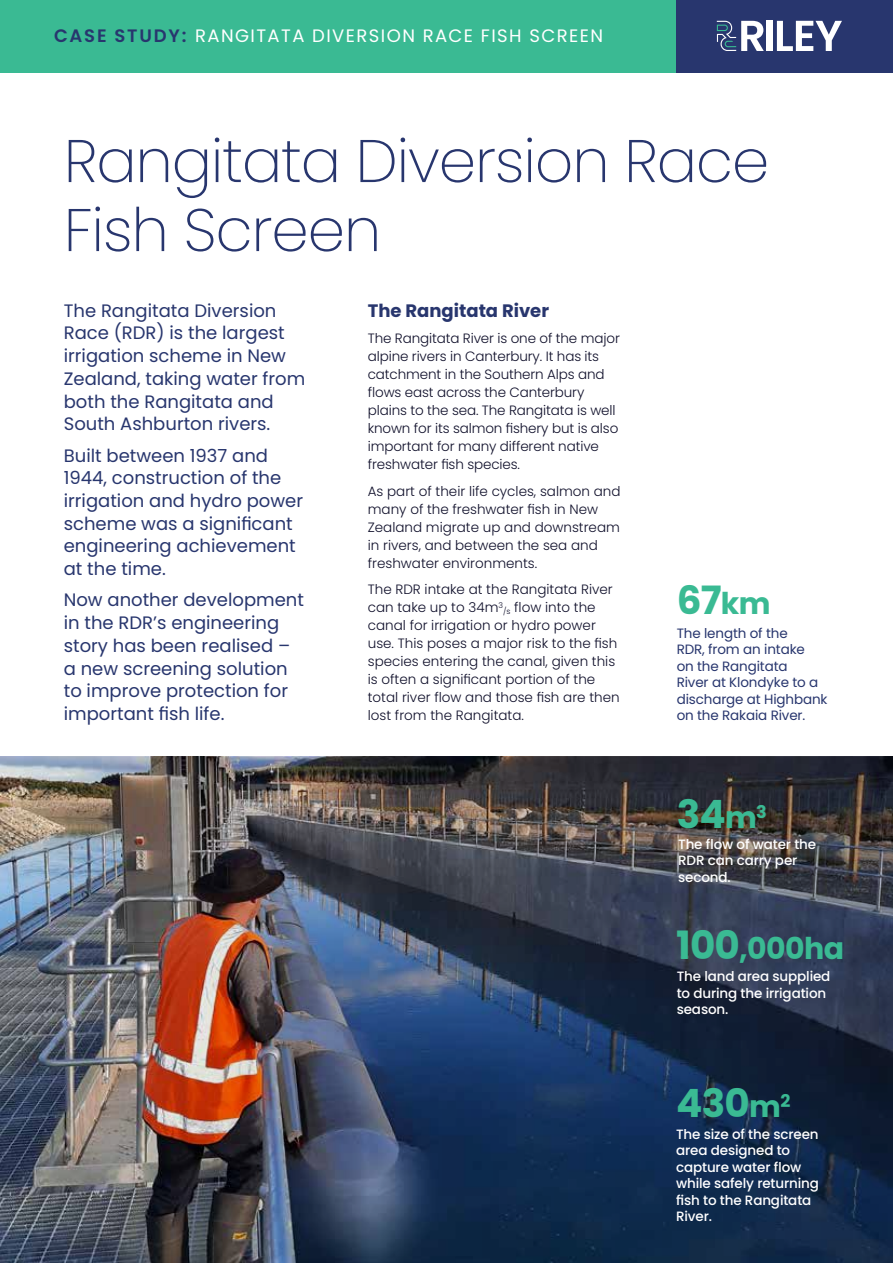
<style>
.page{position:relative;width:893px;height:1263px;background:#fff}
.page>*{position:absolute;margin:0;border:0;box-sizing:border-box;transform-origin:0 0}
.t1{font:200 60px/69px "Poppins";letter-spacing:-.02em;color:#28366e}
.t2{font:700 39px "Poppins";letter-spacing:-.02em;color:#3aba93}
.t3{font:700 30px "Poppins";letter-spacing:-.02em;color:#3aba93}
.t4{font:18px/22.8px "Poppins";color:#28366e}
.t5{font:18px "Poppins";letter-spacing:.08em;color:#fff}
.t6{font:700 18px "Poppins";color:#28366e}
.t7{font:300 13.5px/18px "Poppins";color:#10102b}
.t8{font:500 13.5px/16.5px "Poppins";letter-spacing:-.01em;color:#fff}
.t9{font:13.5px/16.5px "Poppins";letter-spacing:-.01em;color:#28366e}
.s1{font-weight:600;color:#28366e}
.s2{font-size:30px}
.s3{font-size:39px}
</style>
<div class="page">
<div style="left:0;top:0;width:676px;height:72px;background:#3aba93"></div>
<div style="left:676px;top:0;width:217px;height:72px;background:#28366e"></div>
<svg style="left:717px;top:21px;width:47px;height:30px"></svg>
<div style="left:767px;top:21px;width:6px;height:30px;background:#fff"></div>
<svg style="left:777px;top:21px;width:65px;height:30px"></svg>
<img style="left:0;top:757px;width:893px;height:506px">
<h3 class="t5" style="left:54px;top:25px;width:551px"><span class="s1">CASE STUDY:</span> RANGITATA DIVERSION RACE FISH SCREEN</h3>
<h1 class="t1" style="left:64px;top:127px;width:707px">Rangitata Diversion Race<br>Fish Screen</h1>
<h3 class="t4" style="left:64px;top:299px;width:243px">The Rangitata Diversion<br>Race (RDR) is the largest irrigation scheme in New<br>Zealand, taking water from both the Rangitata and<br>South Ashburton rivers.</h3>
<h3 class="t4" style="left:64px;top:444px;width:241px">Built between 1937 and<br>1944, construction of the irrigation and hydro power scheme was a significant engineering achievement at the time.</h3>
<h3 class="t4" style="left:64px;top:589px;width:242px">Now another development in the RDR’s engineering story has been realised – a new screening solution to improve protection for important fish life.</h3>
<h3 class="t6" style="left:368px;top:300px;width:183px">The Rangitata River</h3>
<p class="t7" style="left:368px;top:329px;width:254px">The Rangitata River is one of the major alpine rivers in Canterbury. It has its catchment in the Southern Alps and flows east across the Canterbury plains to the sea. The Rangitata is well known for its salmon fishery but is also important for many different native freshwater fish species.</p>
<p class="t7" style="left:368px;top:482px;width:254px">As part of their life cycles, salmon and many of the freshwater fish in New Zealand migrate up and downstream in rivers, and between the sea and freshwater environments.</p>
<p class="t7" style="left:368px;top:580px;width:253px">The RDR intake at the Rangitata River can take up to 34m<sup>3</sup><sub>/s</sub> flow into the canal for irrigation or hydro power use. This poses a major risk to the fish species entering the canal, given this is often a significant portion of the total river flow and those fish are then lost from the Rangitata.</p>
<h2 class="t2" style="left:677px;top:578px;width:95px">67<span class="s2">km</span></h2>
<p class="t9" style="left:677px;top:625px;width:152px">The length of the<br>RDR, from an intake<br>on the Rangitata<br>River at Klondyke to a discharge at Highbank on the Rakaia River.</p>
<h2 class="t2" style="left:677px;top:791px;width:92px">34<span class="s2">m</span><sup>3</sup></h2>
<p class="t8" style="left:678px;top:836px;width:140px">The flow of water the<br>RDR can carry per second.</p>
<h3 class="t3" style="left:676px;top:931px;width:170px"><span class="s3">100</span>,000ha</h3>
<p class="t8" style="left:677px;top:968px;width:155px">The land area supplied to during the irrigation season.</p>
<h2 class="t2" style="left:676px;top:1080px;width:116px">430<span class="s2">m</span><sup>2</sup></h2>
<p class="t8" style="left:676px;top:1126px;width:144px">The size of the screen area designed to capture water flow while safely returning fish to the Rangitata<br>River.</p>
</div>
